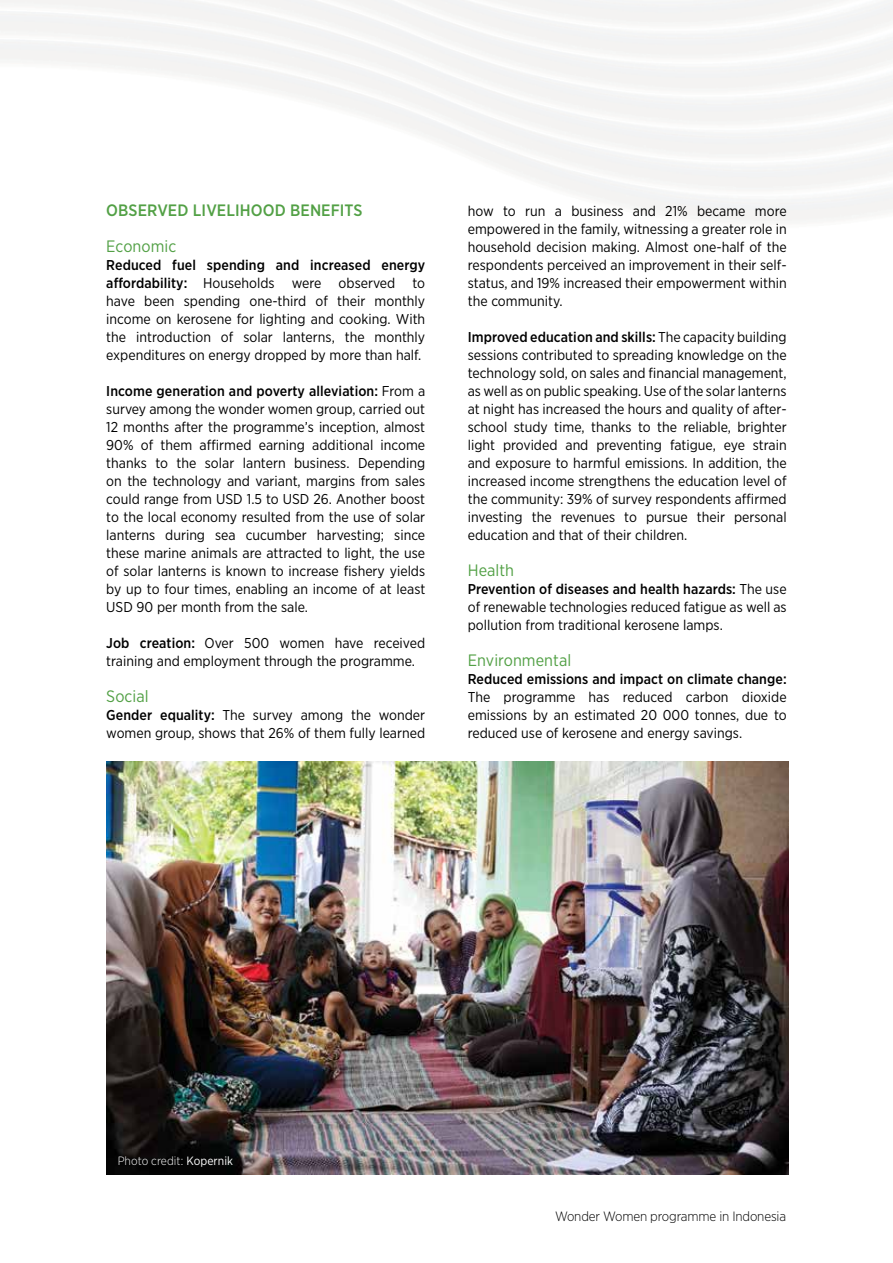
<style>
.page{position:relative;width:893px;height:1263px;background:#fff}
.page>*{position:absolute;margin:0;border:0;box-sizing:border-box;transform-origin:0 0}
.t1{font:16.5px "Gotham Narrow";letter-spacing:.005em;color:#52a045}
.t2{font:500 16.5px "Gotham Narrow";letter-spacing:.005em;color:#52a045}
.t3{font:14.25px/18px "Gotham Narrow";color:#000;text-align:justify}
.t4{font:500 14.25px "Gotham Narrow";letter-spacing:.005em;color:#000}
.t5{font:300 13.5px "Gotham Narrow";letter-spacing:-.01em;color:#000}
.t6{font:300 12px "Gotham Narrow";letter-spacing:.005em;color:#fff}
.s1{font-weight:500}
.s2{font-weight:400}
</style>
<div class="page">
<img style="left:106px;top:761px;width:683px;height:414px">
<p class="t2" style="left:106px;top:200px;width:258px">OBSERVED LIVELIHOOD BENEFITS</p>
<p class="t1" style="left:106px;top:236px;width:72px">Economic</p>
<p class="t3" style="left:106px;top:256px;width:320px"><span class="s1">Reduced fuel spending and increased energy affordability:</span> Households were observed to have been spending one-third of their monthly income on kerosene for lighting and cooking. With the introduction of solar lanterns, the monthly expenditures on energy dropped by more than half.</p>
<p class="t3" style="left:106px;top:382px;width:320px"><span class="s1">Income generation and poverty alleviation:</span> From a survey among the wonder women group, carried out 12 months after the programme’s inception, almost 90% of them affirmed earning additional income thanks to the solar lantern business. Depending on the technology and variant, margins from sales could range from USD 1.5 to USD 26. Another boost to the local economy resulted from the use of solar lanterns during sea cucumber harvesting; since these marine animals are attracted to light, the use of solar lanterns is known to increase fishery yields by up to four times, enabling an income of at least USD 90 per month from the sale.</p>
<p class="t3" style="left:106px;top:634px;width:320px"><span class="s1">Job creation:</span> Over 500 women have received training and employment through the programme.</p>
<p class="t1" style="left:106px;top:686px;width:44px">Social</p>
<p class="t3" style="left:106px;top:706px;width:320px"><span class="s1">Gender equality:</span> The survey among the wonder women group, shows that 26% of them fully learned</p>
<p class="t3" style="left:468px;top:202px;width:320px">how to run a business and 21% became more empowered in the family, witnessing a greater role in household decision making. Almost one-half of the respondents perceived an improvement in their self&shy;status, and 19% increased their empowerment within the community.</p>
<p class="t3" style="left:468px;top:328px;width:320px"><span class="s1">Improved education and skills:</span> The capacity building sessions contributed to spreading knowledge on the technology sold, on sales and financial management, as well as on public speaking. Use of the solar lanterns at night has increased the hours and quality of after&shy;school study time, thanks to the reliable, brighter light provided and preventing fatigue, eye strain and exposure to harmful emissions. In addition, the increased income strengthens the education level of the community: 39% of survey respondents affirmed investing the revenues to pursue their personal education and that of their children.</p>
<p class="t1" style="left:468px;top:560px;width:48px">Health</p>
<p class="t3" style="left:468px;top:580px;width:320px"><span class="s1">Prevention of diseases and health hazards:</span> The use of renewable technologies reduced fatigue as well as pollution from traditional kerosene lamps.</p>
<p class="t1" style="left:468px;top:650px;width:105px">Environmental</p>
<p class="t4" style="left:468px;top:670px;width:320px">Reduced emissions and impact on climate change:</p>
<p class="t3" style="left:468px;top:688px;width:320px">The programme has reduced carbon dioxide emissions by an estimated 20 000 tonnes, due to reduced use of kerosene and energy savings.</p>
<p class="t6" style="left:118px;top:1153px;width:117px">Photo credit: <span class="s2">Kopernik</span></p>
<p class="t5" style="left:555px;top:1207px;width:233px">Wonder Women programme in Indonesia</p>
</div>
